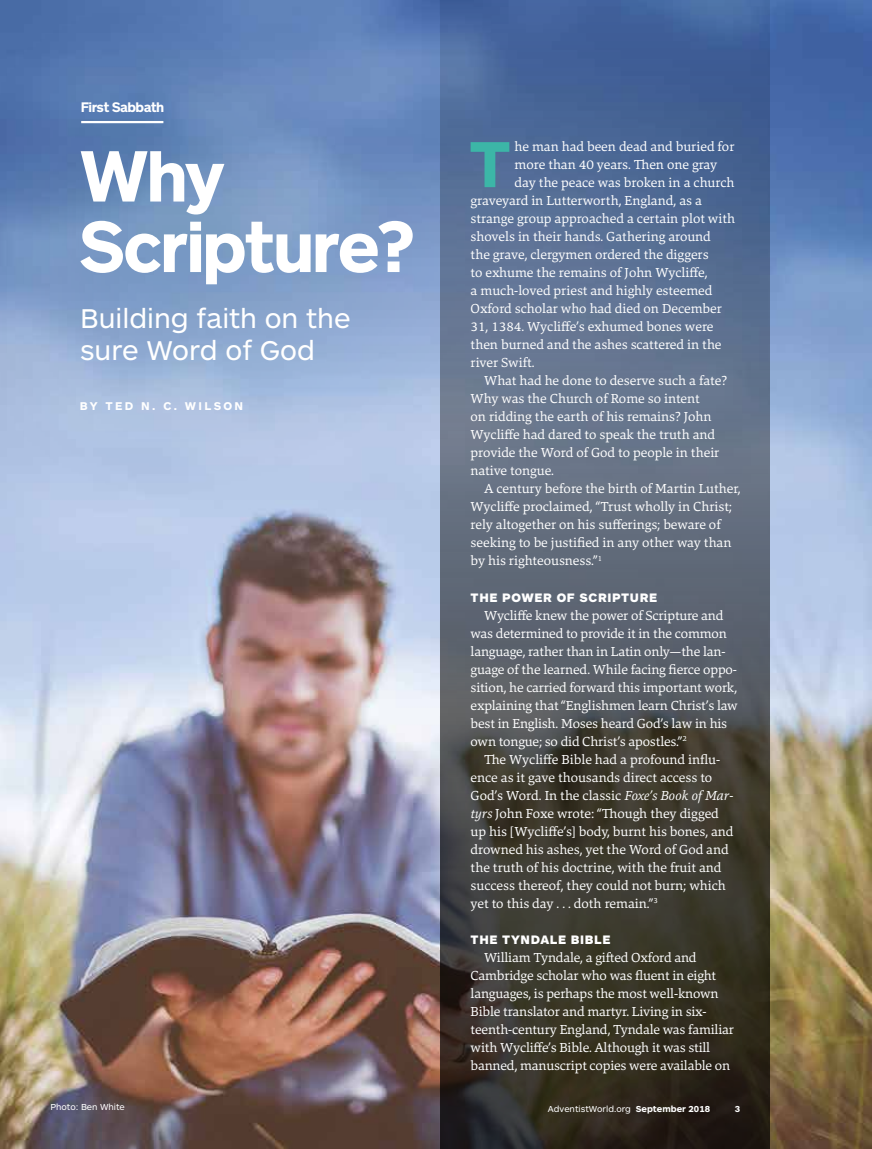
<style>
.page{position:relative;width:872px;height:1149px;background:#fff}
.page>*{position:absolute;margin:0;border:0;box-sizing:border-box;transform-origin:0 0}
.t1{font:700 70.5px/70.5px "ARS Maquette Pro";color:#fff}
.t2{font:700 67.5px "ARS Maquette Pro";color:#3cb6a7}
.t3{font:28.2px/31.7px "ARS Maquette Pro";color:#fff}
.t4{font:13.5px/18px "Danton";color:#fff}
.t5{font:700 13.5px "ARS Maquette Pro";color:#fff}
.t6{font:900 12.75px "ARS Maquette Pro";letter-spacing:.05em;color:#fff}
.t7{font:700 11.7px "ARS Maquette Pro";letter-spacing:.2em;color:#fff}
.t8{font:9px "ARS Maquette Pro";color:#fff}
.t9{font:700 9px "ARS Maquette Pro";color:#fff}
.s1{font-style:italic}
.s2{font-weight:700}
</style>
<div class="page">
<img style="left:0;top:0;width:872px;height:1148px">
<svg style="left:440px;top:0;width:330px;height:1148px;background:#4a535f"></svg>
<div style="left:0;top:0;width:522px;height:528px;background:#24657d;opacity:.46"></div>
<hr style="left:81px;top:121px;width:82px;height:2px;background:#fff">
<p class="t5" style="left:81px;top:99px;width:84px">First Sabbath</p>
<h1 class="t1" style="left:80px;top:138px;width:337px">Why<br>Scripture?</h1>
<h3 class="t3" style="left:80px;top:301px;width:272px">Building faith on the sure Word of God</h3>
<p class="t7" style="left:80px;top:398px;width:165px">BY TED N. C. WILSON</p>
<p class="t8" style="left:50px;top:1101px;width:76px">Photo: Ben White</p>
<h2 class="t2" style="left:469px;top:120px;width:44px">T</h2>
<p class="t4" style="left:514px;top:137px;width:221px">he man had been dead and buried for</p>
<p class="t4" style="left:514px;top:155px;width:204px">more than 40 years. Then one gray</p>
<p class="t4" style="left:514px;top:173px;width:221px">day the peace was broken in a church</p>
<p class="t4" style="left:470px;top:191px;width:233px">graveyard in Lutterworth, England, as a</p>
<p class="t4" style="left:470px;top:209px;width:266px">strange group approached a certain plot with</p>
<p class="t4" style="left:470px;top:227px;width:242px">shovels in their hands. Gathering around</p>
<p class="t4" style="left:470px;top:245px;width:239px">the grave, clergymen ordered the diggers</p>
<p class="t4" style="left:470px;top:263px;width:238px">to exhume the remains of John Wycliffe,</p>
<p class="t4" style="left:470px;top:281px;width:243px">a much-loved priest and highly esteemed</p>
<p class="t4" style="left:470px;top:299px;width:253px">Oxford scholar who had died on December</p>
<p class="t4" style="left:470px;top:317px;width:244px">31, 1384. Wycliffe’s exhumed bones were</p>
<p class="t4" style="left:470px;top:335px;width:252px">then burned and the ashes scattered in the</p>
<p class="t4" style="left:470px;top:353px;width:65px">river Swift.</p>
<p class="t4" style="left:484px;top:371px;width:244px">What had he done to deserve such a fate?</p>
<p class="t4" style="left:470px;top:389px;width:231px">Why was the Church of Rome so intent</p>
<p class="t4" style="left:470px;top:407px;width:242px">on ridding the earth of his remains? John</p>
<p class="t4" style="left:470px;top:425px;width:246px">Wycliffe had dared to speak the truth and</p>
<p class="t4" style="left:470px;top:443px;width:250px">provide the Word of God to people in their</p>
<p class="t4" style="left:470px;top:461px;width:85px">native tongue.</p>
<p class="t4" style="left:484px;top:479px;width:258px">A century before the birth of Martin Luther,</p>
<p class="t4" style="left:470px;top:497px;width:263px">Wycliffe proclaimed, “Trust wholly in Christ;</p>
<p class="t4" style="left:470px;top:515px;width:251px">rely altogether on his sufferings; beware of</p>
<p class="t4" style="left:470px;top:533px;width:262px">seeking to be justified in any other way than</p>
<p class="t4" style="left:470px;top:551px;width:133px">by his righteousness.”<sup>1</sup></p>
<p class="t6" style="left:470px;top:588px;width:188px">THE POWER OF SCRIPTURE</p>
<p class="t4" style="left:470px;top:605px;width:269px;text-indent:14px">Wycliffe knew the power of Scripture and was determined to provide it in the common language, rather than in Latin only—the lan&shy;guage of the learned. While facing fierce oppo&shy;sition, he carried forward this important work, explaining that “Englishmen learn Christ’s law best in English. Moses heard God’s law in his own tongue; so did Christ’s apostles.”<sup>2</sup></p>
<p class="t4" style="left:470px;top:749px;width:264px;text-indent:14px">The Wycliffe Bible had a profound influ&shy;ence as it gave thousands direct access to God’s Word. In the classic <span class="s1">Foxe’s Book of Mar&shy;tyrs</span> John Foxe wrote: “Though they digged up his [Wycliffe’s] body, burnt his bones, and drowned his ashes, yet the Word of God and the truth of his doctrine, with the fruit and success thereof, they could not burn; which yet to this day . . . doth remain.”<sup>3</sup></p>
<p class="t6" style="left:470px;top:930px;width:141px">THE TYNDALE BIBLE</p>
<p class="t4" style="left:470px;top:947px;width:265px;text-indent:14px">William Tyndale, a gifted Oxford and Cambridge scholar who was fluent in eight languages, is perhaps the most well-known Bible translator and martyr. Living in six&shy;teenth-century England, Tyndale was familiar with Wycliffe’s Bible. Although it was still banned, manuscript copies were available on</p>
<p class="t8" style="left:548px;top:1103px;width:164px">AdventistWorld.org <span class="s2">September 2018</span></p>
<p class="t9" style="left:735px;top:1103px;width:7px">3</p>
</div>
